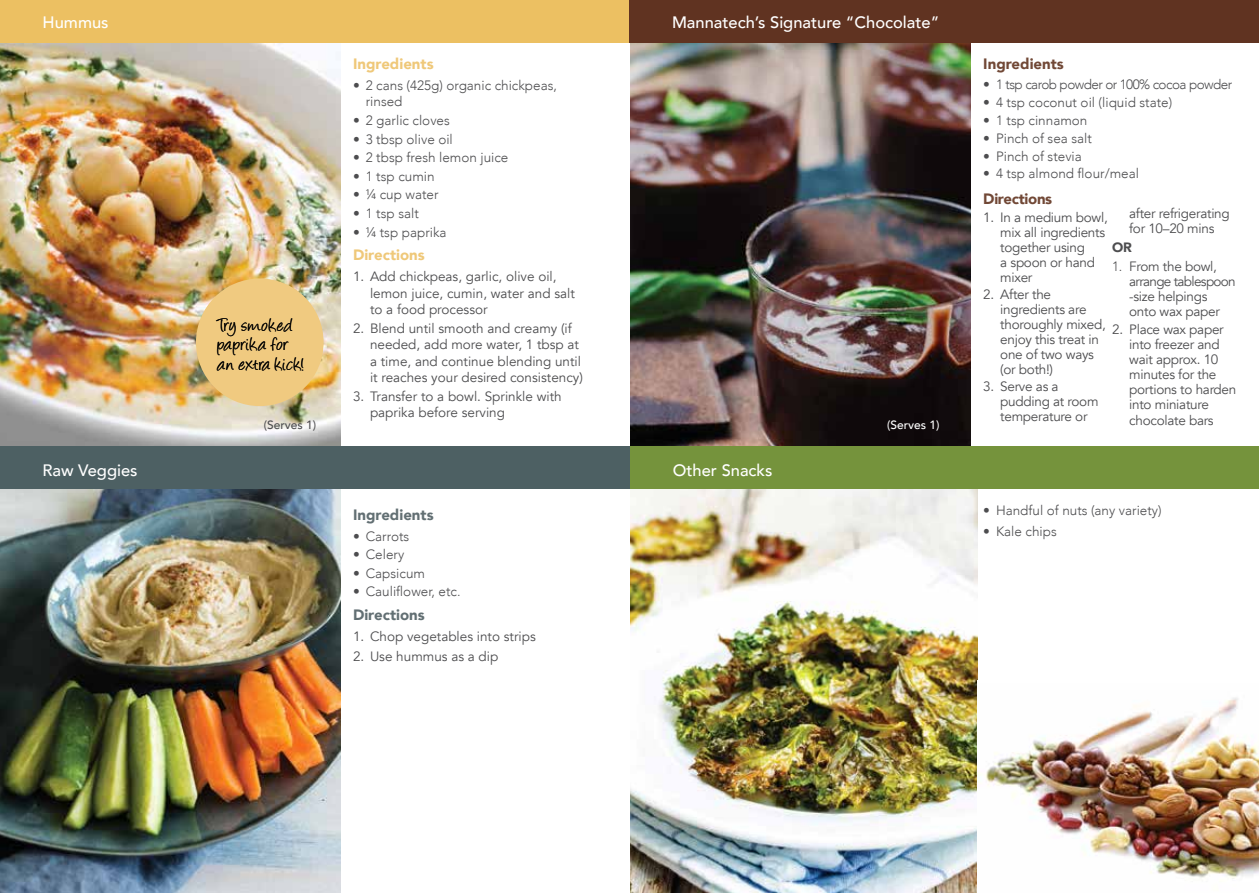
<style>
.page{position:relative;width:1259px;height:893px;background:#fff}
.page>*{position:absolute;margin:0;border:0;box-sizing:border-box;transform-origin:0 0}
.t1{font:21px/19.5px "Angelina";letter-spacing:.03em;color:#000}
.t2{font:500 16.5px "Avenir";color:#fff}
.t3{font:900 15px "Avenir";color:#efc879}
.t4{font:900 15px "Avenir";color:#626f73}
.t5{font:900 15px "Avenir";color:#714836}
.t6{font:900 15px "Avenir";letter-spacing:-.02em;color:#714836}
.t7{font:13.5px/15px "Avenir";letter-spacing:-.02em;color:#4d4d4f}
.t8{font:300 13.5px/16.5px "Avenir";color:#4d4d4f}
.t9{font:13.5px/16.5px "Avenir";color:#4d4d4f}
.t10{font:300 13.5px "Avenir";letter-spacing:-.04em;color:#4d4d4f}
.t11{font:900 13.5px "Avenir";color:#4d4d4f}
.t12{font:500 12px "Avenir";color:#4d4d4f}
.t13{font:500 12px "Avenir";color:#fff}
.s1{font-weight:300}
</style>
<div class="page">
<img style="left:0;top:43px;width:340px;height:403px">
<img style="left:630px;top:43px;width:340px;height:403px">
<img style="left:0;top:489px;width:340px;height:404px">
<img style="left:630px;top:489px;width:347px;height:404px">
<div style="left:0;top:446px;width:629px;height:43px;background:#4d6063"></div>
<div style="left:630px;top:446px;width:629px;height:43px;background:#75933c"></div>
<div style="left:0;top:0;width:630px;height:43px;background:#ecc062"></div>
<div style="left:629px;top:0;width:630px;height:43px;background:#603321"></div>
<div style="left:196px;top:279px;width:127px;height:127px;background:#f0ca80;border-radius:50%"></div>
<img style="left:985px;top:698px;width:274px;height:181px">
<p class="t2" style="left:43px;top:8px;width:68px">Hummus</p>
<p class="t2" style="left:672px;top:8px;width:269px">Mannatech’s Signature “Chocolate”</p>
<p class="t3" style="left:353px;top:51px;width:82px">Ingredients</p>
<p class="t8" style="left:366px;top:77px;width:193px;text-indent:-13px">• 2 cans (425g) organic chickpeas, rinsed</p>
<p class="t8" style="left:353px;top:112px;width:98px">• 2 garlic cloves</p>
<p class="t8" style="left:353px;top:131px;width:101px">• 3 tbsp olive oil</p>
<p class="t8" style="left:353px;top:149px;width:157px">• 2 tbsp fresh lemon juice</p>
<p class="t8" style="left:353px;top:168px;width:83px">• 1 tsp cumin</p>
<p class="t8" style="left:353px;top:187px;width:87px">• ¼ cup water</p>
<p class="t8" style="left:353px;top:205px;width:67px">• 1 tsp salt</p>
<p class="t8" style="left:353px;top:224px;width:95px">• ¼ tsp paprika</p>
<p class="t3" style="left:353px;top:242px;width:73px">Directions</p>
<p class="t9" style="left:370px;top:268px;width:206px;text-indent:-17px">1. Add chickpeas, garlic, olive oil, lemon juice, cumin, water and salt to a food processor</p>
<p class="t9" style="left:370px;top:320px;width:214px;text-indent:-17px">2. Blend until smooth and creamy (if needed, add more water, 1 tbsp at a time, and continue blending until it reaches your desired consistency)</p>
<p class="t9" style="left:370px;top:388px;width:193px;text-indent:-17px">3. Transfer to a bowl. Sprinkle with paprika before serving</p>
<h1 class="t1" style="left:217px;top:317px;width:89px">Try smoked paprika for an extra kick!</h1>
<p class="t12" style="left:264px;top:414px;width:54px">(Serves 1)</p>
<p class="t13" style="left:887px;top:414px;width:54px">(Serves 1)</p>
<p class="t2" style="left:43px;top:456px;width:97px">Raw Veggies</p>
<p class="t2" style="left:673px;top:456px;width:101px">Other Snacks</p>
<p class="t4" style="left:353px;top:502px;width:82px">Ingredients</p>
<p class="t8" style="left:353px;top:528px;width:58px">• Carrots</p>
<p class="t8" style="left:353px;top:546px;width:53px">• Celery</p>
<p class="t8" style="left:353px;top:565px;width:74px">• Capsicum</p>
<p class="t8" style="left:353px;top:583px;width:109px">• Cauliflower, etc.</p>
<p class="t4" style="left:353px;top:602px;width:73px">Directions</p>
<p class="t9" style="left:353px;top:628px;width:184px">1. Chop vegetables into strips</p>
<p class="t9" style="left:353px;top:648px;width:147px">2. Use hummus as a dip</p>
<p class="t5" style="left:983px;top:51px;width:82px">Ingredients</p>
<p class="t10" style="left:983px;top:76px;width:250px">• 1 tsp carob powder or 100% cocoa powder</p>
<p class="t8" style="left:983px;top:94px;width:190px">• 4 tsp coconut oil (liquid state)</p>
<p class="t8" style="left:983px;top:112px;width:106px">• 1 tsp cinnamon</p>
<p class="t8" style="left:983px;top:130px;width:110px">• Pinch of sea salt</p>
<p class="t8" style="left:983px;top:148px;width:100px">• Pinch of stevia</p>
<p class="t8" style="left:983px;top:166px;width:157px">• 4 tsp almond flour/meal</p>
<p class="t6" style="left:983px;top:186px;width:70px">Directions</p>
<p class="t7" style="left:1000px;top:210px;width:109px;text-indent:-17px">1. In a medium bowl, mix all ingredients together using<br>a spoon or hand mixer</p>
<p class="t7" style="left:1000px;top:287px;width:107px;text-indent:-17px">2. After the ingredients are thoroughly mixed, enjoy this treat in one of two ways (or both!)</p>
<p class="t7" style="left:1000px;top:379px;width:100px;text-indent:-17px">3. Serve as a pudding at room temperature or</p>
<p class="t7" style="left:1129px;top:206px;width:102px">after refrigerating for 10–20 mins</p>
<p class="t11" style="left:1112px;top:236px;width:21px">OR</p>
<p class="t7" style="left:1129px;top:260px;width:108px;text-indent:-17px"><span class="s1">1.</span> From the bowl, arrange tablespoon -size helpings onto wax paper</p>
<p class="t7" style="left:1129px;top:322px;width:109px;text-indent:-17px">2. Place wax paper into freezer and wait approx. 10 minutes for the portions to harden into miniature</p>
<p class="t7" style="left:1129px;top:413px;width:86px">chocolate bars</p>
<p class="t8" style="left:983px;top:502px;width:180px">• Handful of nuts (any variety)</p>
<p class="t8" style="left:983px;top:523px;width:75px">• Kale chips</p>
</div>
